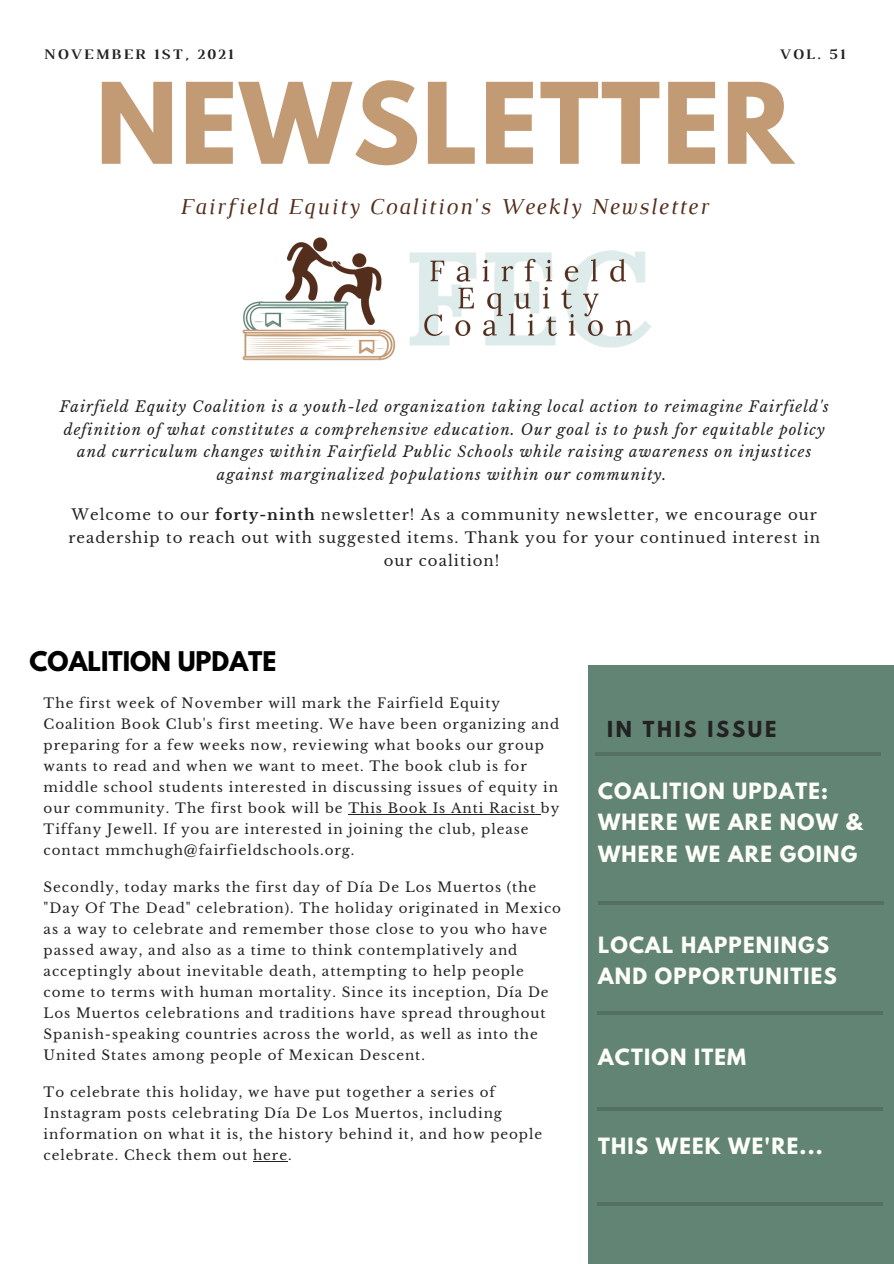
<style>
.page{position:relative;width:894px;height:1264px;background:#fff}
.page>*{position:absolute;margin:0;border:0;box-sizing:border-box;transform-origin:0 0}
.t1{font:700 99.3px "League Spartan";letter-spacing:.02em;color:#c29a74}
.t2{font:700 24px "League Spartan";color:#000}
.t3{font:italic 23.25px "Luthier";letter-spacing:.07em;color:#532e1d}
.t4{font:700 19.8px/31.5px "League Spartan";letter-spacing:.06em;color:#fffff9}
.t5{font:700 19.5px "League Spartan";letter-spacing:.14em;color:#222}
.t6{font:italic 14.85px/22.5px "Libre Baskerville";letter-spacing:.07em;color:#222;text-align:center}
.t7{font:14.85px/22.5px "Libre Baskerville";letter-spacing:.07em;color:#222;text-align:center}
.t8{font:700 14.85px "Luthier";letter-spacing:.14em;color:#222}
.t9{font:13.5px/21px "Libre Baskerville";letter-spacing:.07em;color:#222}
.s1{font-weight:700}
</style>
<div class="page">
<div style="left:588px;top:665px;width:305px;height:598px;background:#628474"></div>
<hr style="left:598px;top:901px;width:285px;height:3px;background:#000">
<hr style="left:597px;top:1011px;width:285px;height:3px;background:#000">
<svg style="left:597px;top:1107px;width:285px;height:3px"></svg>
<hr style="left:597px;top:1202px;width:285px;height:4px;background:#537063">
<hr style="left:595px;top:752px;width:285px;height:4px;background:#537063">
<img style="left:242px;top:237px;width:409px;height:124px">
<hr style="left:348px;top:813px;width:192px;height:1px;background:#222">
<hr style="left:253px;top:1160px;width:35px;height:1px;background:#222">
<p class="t8" style="left:44px;top:49px;width:191px">NOVEMBER 1ST, 2021</p>
<p class="t8" style="left:778px;top:49px;width:67px">VOL. 51</p>
<p class="t1" style="left:96px;top:74px;width:698px">NEWSLETTER</p>
<p class="t3" style="left:180px;top:198px;width:529px">Fairfield Equity Coalition's Weekly Newsletter</p>
<p class="t6" style="left:60px;top:396px;width:770px">Fairfield Equity Coalition is a youth-led organization taking local action to reimagine Fairfield's definition of what constitutes a comprehensive education. Our goal is to push for equitable policy and curriculum changes within Fairfield Public Schools while raising awareness on injustices against marginalized populations within our community.</p>
<p class="t7" style="left:68px;top:504px;width:752px">Welcome to our <span class="s1">forty-ninth</span> newsletter! As a community newsletter, we encourage our readership to reach out with suggested items. Thank you for your continued interest in our coalition!</p>
<p class="t2" style="left:29px;top:650px;width:248px">COALITION UPDATE</p>
<p class="t9" style="left:44px;top:692px;width:517px">The first week of November will mark the Fairfield Equity Coalition Book Club's first meeting. We have been organizing and preparing for a few weeks now, reviewing what books our group wants to read and when we want to meet. The book club is for middle school students interested in discussing issues of equity in our community. The first book will be This Book Is Anti Racist by Tiffany Jewell. If you are interested in joining the club, please contact mmchugh@fairfieldschools.org.</p>
<p class="t9" style="left:44px;top:876px;width:519px">Secondly, today marks the first day of Día De Los Muertos (the "Day Of The Dead" celebration). The holiday originated in Mexico as a way to celebrate and remember those close to you who have passed away, and also as a time to think contemplatively and acceptingly about inevitable death, attempting to help people come to terms with human mortality. Since its inception, Día De Los Muertos celebrations and traditions have spread throughout Spanish-speaking countries across the world, as well as into the United States among people of Mexican Descent.</p>
<p class="t9" style="left:44px;top:1081px;width:500px">To celebrate this holiday, we have put together a series of Instagram posts celebrating Día De Los Muertos, including information on what it is, the history behind it, and how people celebrate. Check them out here.</p>
<p class="t5" style="left:607px;top:719px;width:171px">IN THIS ISSUE</p>
<p class="t4" style="left:598px;top:777px;width:266px">COALITION UPDATE:<br>WHERE WE ARE NOW &amp;<br>WHERE WE ARE GOING</p>
<p class="t4" style="left:598px;top:931px;width:240px">LOCAL HAPPENINGS<br>AND OPPORTUNITIES</p>
<p class="t4" style="left:598px;top:1043px;width:149px">ACTION ITEM</p>
<p class="t4" style="left:598px;top:1132px;width:226px">THIS WEEK WE'RE...</p>
</div>
